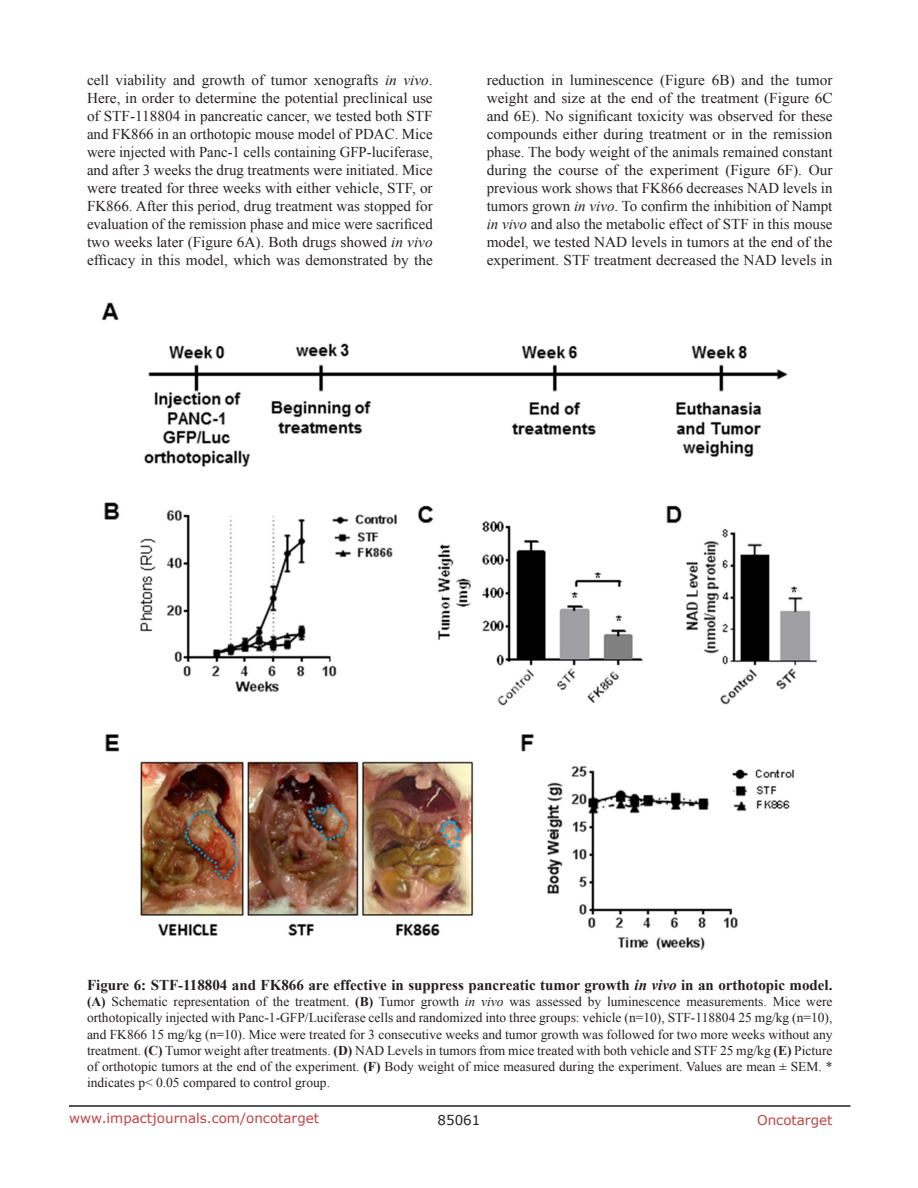
<style>
.page{position:relative;width:918px;height:1188px;background:#fff}
.page>*{position:absolute;margin:0;border:0;box-sizing:border-box;transform-origin:0 0}
.BodyText{font:15px/18px "Times New Roman";color:#231f20;text-align:justify}
.figuretext{font:700 15px "Times New Roman";color:#231f20}
.figuretext-2{font:13.5px/16.2px "Times New Roman";color:#231f20;text-align:justify}
.t1{font:13.5px "Verdana";color:#c24141}
.t2{font:13.5px "Verdana";color:#231f20}
.s1{font-style:italic}
.s2{font-weight:700}
</style>
<div class="page">
<hr style="left:69px;top:1105px;width:781px;height:2px;background:#231f20">
<img style="left:101px;top:302px;width:716px;height:648px">
<p class="BodyText" style="left:87px;top:71px;width:347px">cell viability and growth of tumor xenografts <span class="s1">in vivo</span>.<br>Here, in order to determine the potential preclinical use of STF-118804 in pancreatic cancer, we tested both STF and FK866 in an orthotopic mouse model of PDAC. Mice were injected with Panc-1 cells containing GFP-luciferase, and after 3 weeks the drug treatments were initiated. Mice were treated for three weeks with either vehicle, STF, or FK866. After this period, drug treatment was stopped for evaluation of the remission phase and mice were sacrificed two weeks later (Figure 6A). Both drugs showed <span class="s1">in vivo </span>efficacy in this model, which was demonstrated by the</p>
<p class="BodyText" style="left:487px;top:71px;width:347px">reduction in luminescence (Figure 6B) and the tumor weight and size at the end of the treatment (Figure 6C and 6E). No significant toxicity was observed for these compounds either during treatment or in the remission phase. The body weight of the animals remained constant during the course of the experiment (Figure 6F). Our previous work shows that FK866 decreases NAD levels in tumors grown <span class="s1">in vivo</span>. To confirm the inhibition of Nampt <span class="s1">in vivo</span> and also the metabolic effect of STF in this mouse model, we tested NAD levels in tumors at the end of the experiment. STF treatment decreased the NAD levels in</p>
<p class="figuretext" style="left:87px;top:975px;width:747px">Figure 6: STF-118804 and FK866 are effective in suppress pancreatic tumor growth <span class="s1">in vivo</span> in an orthotopic model.</p>
<p class="figuretext-2" style="left:87px;top:993px;width:747px"><span class="s2">(A)</span> Schematic representation of the treatment. <span class="s2">(B)</span> Tumor growth <span class="s1">in vivo</span> was assessed by luminescence measurements. Mice were orthotopically injected with Panc-1-GFP/Luciferase cells and randomized into three groups: vehicle (n=10), STF-118804 25 mg/kg (n=10), and FK866 15 mg/kg (n=10). Mice were treated for 3 consecutive weeks and tumor growth was followed for two more weeks without any treatment. <span class="s2">(C)</span> Tumor weight after treatments. <span class="s2">(D)</span> NAD Levels in tumors from mice treated with both vehicle and STF 25 mg/kg <span class="s2">(E)</span> Picture of orthotopic tumors at the end of the experiment. <span class="s2">(F)</span> Body weight of mice measured during the experiment. Values are mean ± SEM. * indicates p&lt; 0.05 compared to control group.</p>
<p class="t1" style="left:69px;top:1109px;width:252px">www.impactjournals.com/oncotarget</p>
<p class="t2" style="left:438px;top:1111px;width:44px">85061</p>
<p class="t1" style="left:757px;top:1111px;width:77px">Oncotarget</p>
</div>
